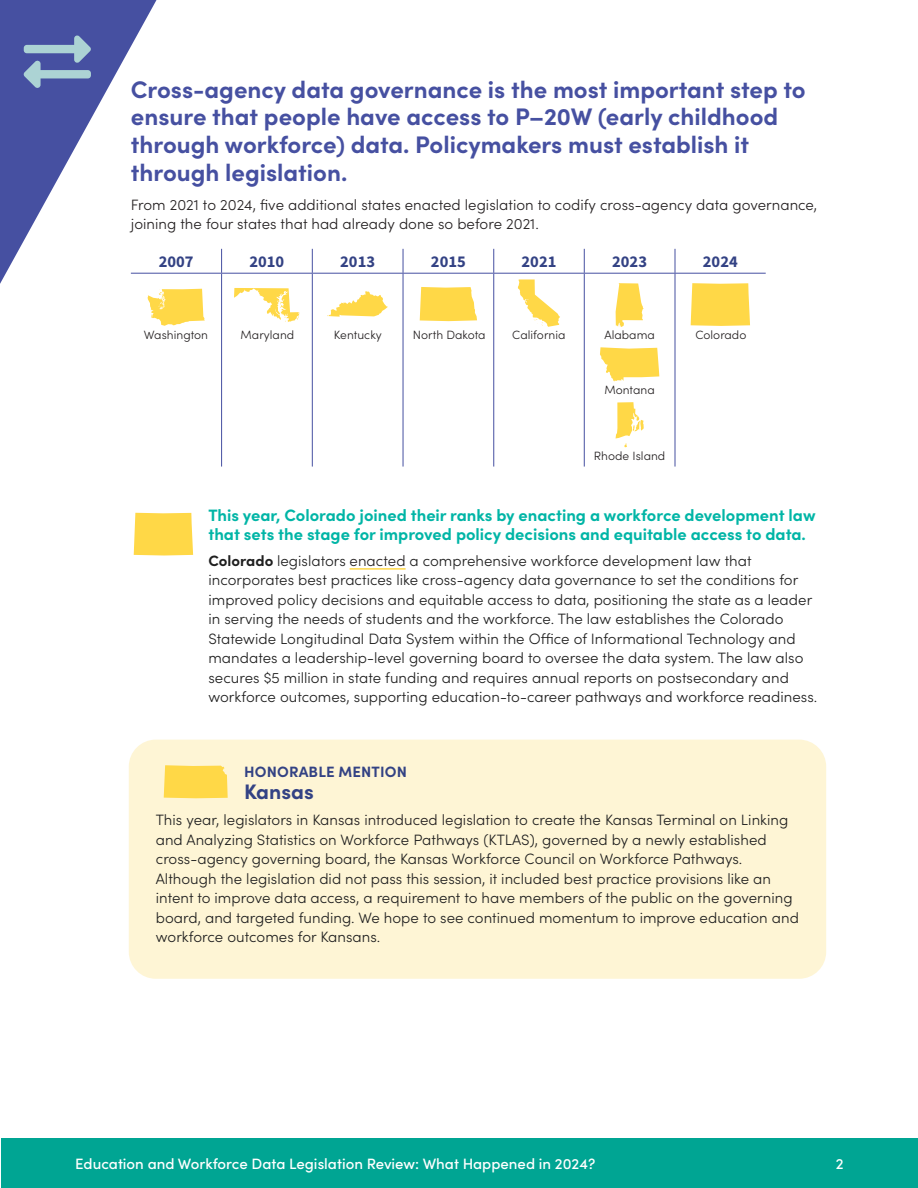
<style>
.page{position:relative;width:918px;height:1188px;background:#fff}
.page>*{position:absolute;margin:0;border:0;box-sizing:border-box;transform-origin:0 0}
.Subhead_B{font:67.2px "Font Awesome 5 Free Solid";color:#acd3d4}
.Body{font:57px/59.6px "State Face";color:#ffd847}
.Subhead_A{font:700 24px/27.6px "Sofia Pro";color:#4650a1}
.Subhead_B-2{font:700 21px "Sofia Pro";color:#334284}
.Subhead_C{font:700 16.5px/18.9px "Sofia Pro";color:#00b5a6}
.body{font:700 16.5px "Source Sans Pro";color:#334284}
.Body-2{font:300 15px/19.5px "Sofia Pro";letter-spacing:.005em;color:#1f1f1f}
.Body-3{font:300 15px/19.5px "Sofia Pro";letter-spacing:.005em;color:#231f20}
.t1{font:500 15px "Sofia Pro";color:#fff}
.Subhead_B-3{font:700 15px "Sofia Pro";letter-spacing:.01em;color:#334284}
.Body-4{font:300 12px "Sofia Pro";letter-spacing:.005em;color:#231f20}
.s1{font-weight:700}
.s2{color:#231f20}
</style>
<div class="page">
<div style="left:1px;top:1138px;width:917px;height:50px;background:#00a593"></div>
<hr style="left:350px;top:568px;width:56px;height:2px;background:#ffd847">
<svg style="left:0;top:0;width:156px;height:284px"></svg>
<svg style="left:221px;top:249px;width:1px;height:24px"></svg>
<svg style="left:312px;top:249px;width:1px;height:24px"></svg>
<svg style="left:403px;top:249px;width:1px;height:24px"></svg>
<svg style="left:493px;top:249px;width:1px;height:24px"></svg>
<svg style="left:584px;top:249px;width:1px;height:24px"></svg>
<svg style="left:675px;top:249px;width:1px;height:24px"></svg>
<hr style="left:131px;top:273px;width:91px;height:1px;background:#4650a1">
<hr style="left:222px;top:273px;width:90px;height:1px;background:#4650a1">
<hr style="left:221px;top:274px;width:1px;height:193px;background:#4650a1">
<hr style="left:312px;top:273px;width:91px;height:1px;background:#4650a1">
<hr style="left:312px;top:274px;width:1px;height:193px;background:#4650a1">
<hr style="left:403px;top:273px;width:91px;height:1px;background:#4650a1">
<hr style="left:403px;top:274px;width:1px;height:193px;background:#4650a1">
<hr style="left:494px;top:273px;width:90px;height:1px;background:#4650a1">
<hr style="left:493px;top:274px;width:1px;height:193px;background:#4650a1">
<hr style="left:584px;top:273px;width:91px;height:1px;background:#4650a1">
<hr style="left:584px;top:274px;width:1px;height:193px;background:#4650a1">
<hr style="left:675px;top:273px;width:91px;height:1px;background:#4650a1">
<hr style="left:675px;top:274px;width:1px;height:193px;background:#4650a1">
<div style="left:129px;top:740px;width:697px;height:239px;background:#fef5d5;border-radius:27px"></div>
<div style="left:23px;top:34px;width:68px;height:55px;background:#4650a1"></div>
<p class="Subhead_B" style="left:24px;top:28px;width:69px">■●▼</p>
<p class="Subhead_A" style="left:131px;top:74px;width:676px">Cross-agency data governance is the most important step to ensure that people have access to P–20W (early childhood through workforce) data. Policymakers must establish it through legislation.</p>
<p class="Body-3" style="left:131px;top:194px;width:688px">From 2021 to 2024, five additional states enacted legislation to codify cross-agency data governance, joining the four states that had already done so before 2021.</p>
<p class="body" style="left:159px;top:251px;width:36px">2007</p>
<p class="body" style="left:250px;top:251px;width:36px">2010</p>
<p class="body" style="left:340px;top:251px;width:36px">2013</p>
<p class="body" style="left:431px;top:251px;width:36px">2015</p>
<p class="body" style="left:522px;top:251px;width:36px">2021</p>
<p class="body" style="left:612px;top:251px;width:36px">2023</p>
<p class="body" style="left:703px;top:251px;width:36px">2024</p>
<p class="Body" style="left:145px;top:275px;width:248px">u T Q</p>
<p class="Body" style="left:417px;top:275px;width:65px">b</p>
<p class="Body" style="left:515px;top:275px;width:49px">E</p>
<p class="Body" style="left:597px;top:275px;width:67px">B<br>Z</p>
<p class="Body" style="left:613px;top:394px;width:35px">m</p>
<p class="Body" style="left:688px;top:275px;width:67px">F</p>
<p class="Body-4" style="left:144px;top:326px;width:66px">Washington</p>
<p class="Body-4" style="left:241px;top:326px;width:55px">Maryland</p>
<p class="Body-4" style="left:334px;top:326px;width:49px">Kentucky</p>
<p class="Body-4" style="left:413px;top:326px;width:74px">North Dakota</p>
<p class="Body-4" style="left:512px;top:326px;width:55px">California</p>
<p class="Body-4" style="left:604px;top:326px;width:52px">Alabama</p>
<p class="Body-4" style="left:695px;top:326px;width:52px">Colorado</p>
<p class="Body-4" style="left:604px;top:381px;width:52px">Montana</p>
<p class="Body-4" style="left:594px;top:447px;width:73px">Rhode Island</p>
<p class="Body" style="left:131px;top:505px;width:67px">F</p>
<p class="Subhead_C" style="left:208px;top:504px;width:609px">This year, Colorado joined their ranks by enacting a workforce development law that sets the stage for improved policy decisions and equitable access to data.</p>
<p class="Body-2" style="left:208px;top:550px;width:610px"><span class="s1">Colorado</span> legislators <span class="s2">enacted</span> a comprehensive workforce development law that incorporates best practices like cross-agency data governance to set the conditions for improved policy decisions and equitable access to data, positioning the state as a leader in serving the needs of students and the workforce. The law establishes the Colorado Statewide Longitudinal Data System within the Office of Informational Technology and mandates a leadership-level governing board to oversee the data system. The law also secures $5 million in state funding and requires annual reports on postsecondary and workforce outcomes, supporting education-to-career pathways and workforce readiness.</p>
<p class="Body" style="left:161px;top:752px;width:71px">P</p>
<p class="Subhead_B-3" style="left:244px;top:761px;width:164px">HONORABLE MENTION</p>
<p class="Subhead_B-2" style="left:244px;top:775px;width:71px">Kansas</p>
<p class="Body-2" style="left:156px;top:809px;width:645px">This year, legislators in Ka<span class="s2">nsas introduced legislation</span> to create the Kansas Terminal on Linking and Analyzing Statistics on Workforce Pathways (KTLAS), governed by a newly established cross-agency governing board, the Kansas Workforce Council on Workforce Pathways.<br>Although the legislation did not pass this session, it included best practice provisions like an intent to improve data access, a requirement to have members of the public on the governing board, and targeted funding. We hope to see continued momentum to improve education and workforce outcomes for Kansans.</p>
<p class="t1" style="left:75px;top:1152px;width:521px">Education and Workforce Data Legislation Review: What Happened in 2024?</p>
<p class="t1" style="left:836px;top:1152px;width:9px">2</p>
</div>
